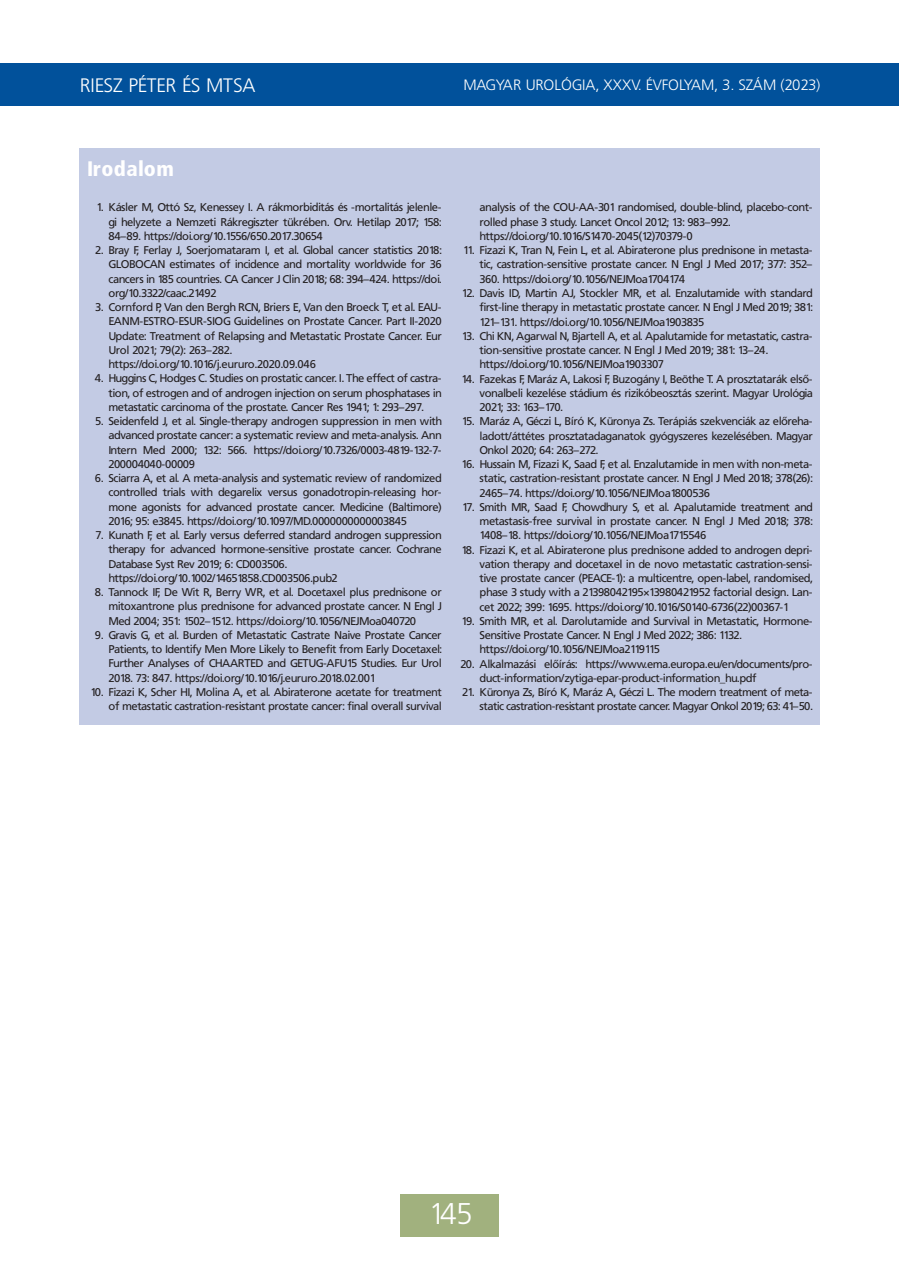
<style>
.page{position:relative;width:899px;height:1266px;background:#fff}
.page>*{position:absolute;margin:0;border:0;box-sizing:border-box;transform-origin:0 0}
.t1{font:30px "Frutiger Lt PFL";color:#fff}
.t2{font:21px "Frutiger Blk Cn PFL";letter-spacing:.03em;color:#fff}
.t3{font:19.5px "Frutiger Lt PFL";letter-spacing:.04em;color:#fff}
.t4{font:15px "Frutiger Lt PFL";letter-spacing:.04em;color:#fff}
.t5{font:11.25px/14.2px "Frutiger PFL";color:#231f20;text-align:justify}
</style>
<div class="page">
<div style="left:0;top:63px;width:899px;height:43px;background:#01519b"></div>
<div style="left:401px;top:1194px;width:98px;height:43px;background:#a1b17e"></div>
<div style="left:80px;top:148px;width:740px;height:577px;background:#c3cbe4"></div>
<h3 class="t3" style="left:80px;top:74px;width:177px">RIESZ PÉTER ÉS MTSA</h3>
<h3 class="t4" style="left:463px;top:77px;width:358px">MAGYAR UROLÓGIA, XXXV. ÉVFOLYAM, 3. SZÁM (2023)</h3>
<h2 class="t2" style="left:87px;top:156px;width:88px">Irodalom</h2>
<p class="t5" style="left:108px;top:200px;width:334px;text-indent:-12px">1. Kásler M, Ottó Sz, Kenessey I. A rákmorbiditás és -mortalitás jelenle&shy;gi helyzete a Nemzeti Rákregiszter tükrében. Orv. Hetilap 2017; 158:<br>84–89. https://doi.org/10.1556/650.2017.30654</p>
<p class="t5" style="left:108px;top:243px;width:334px;text-indent:-13px">2. Bray F, Ferlay J, Soerjomataram I, et al. Global cancer statistics 2018:<br>GLOBOCAN estimates of incidence and mortality worldwide for 36 cancers in 185 countries. CA Cancer J Clin 2018; 68: 394–424. https://doi. org/10.3322/caac.21492</p>
<p class="t5" style="left:108px;top:300px;width:334px;text-align:left;text-indent:-13px">3. Cornford P, Van den Bergh RCN, Briers E, Van den Broeck T, et al. EAU-EANM-ESTRO-ESUR-SIOG Guidelines on Prostate Cancer. Part II-2020<br>Update: Treatment of Relapsing and Metastatic Prostate Cancer. Eur Urol 2021; 79(2): 263–282. https://doi.org/10.1016/j.eururo.2020.09.046</p>
<p class="t5" style="left:108px;top:371px;width:334px;text-indent:-14px">4. Huggins C, Hodges C. Studies on prostatic cancer. I. The effect of castra&shy;tion, of estrogen and of androgen injection on serum phosphatases in metastatic carcinoma of the prostate. Cancer Res 1941; 1: 293–297.</p>
<p class="t5" style="left:108px;top:414px;width:334px;text-indent:-13px">5. Seidenfeld J, et al. Single-therapy androgen suppression in men with advanced prostate cancer: a systematic review and meta-analysis. Ann Intern Med 2000; 132: 566. https://doi.org/10.7326/0003-4819-132-7- 200004040-00009</p>
<p class="t5" style="left:108px;top:471px;width:334px;text-indent:-14px">6. Sciarra A, et al. A meta-analysis and systematic review of randomized controlled trials with degarelix versus gonadotropin-releasing hor&shy;mone agonists for advanced prostate cancer. Medicine (Baltimore)<br>2016; 95: e3845. https://doi.org/10.1097/MD.0000000000003845</p>
<p class="t5" style="left:108px;top:528px;width:334px;text-align:left;text-indent:-13px">7. Kunath F, et al. Early versus deferred standard androgen suppression therapy for advanced hormone-sensitive prostate cancer. Cochrane Database Syst Rev 2019; 6: CD003506. https://doi.org/10.1002/14651858.CD003506.pub2</p>
<p class="t5" style="left:108px;top:585px;width:334px;text-indent:-14px">8. Tannock IF, De Wit R, Berry WR, et al. Docetaxel plus prednisone or mitoxantrone plus prednisone for advanced prostate cancer. N Engl J Med 2004; 351: 1502–1512. https://doi.org/10.1056/NEJMoa040720</p>
<p class="t5" style="left:108px;top:628px;width:334px;text-indent:-14px">9. Gravis G, et al. Burden of Metastatic Castrate Naive Prostate Cancer Patients, to Identify Men More Likely to Benefit from Early Docetaxel:<br>Further Analyses of CHAARTED and GETUG-AFU15 Studies. Eur Urol 2018. 73: 847. https://doi.org/10.1016/j.eururo.2018.02.001</p>
<p class="t5" style="left:90px;top:685px;width:352px;text-align:right">10. Fizazi K, Scher HI, Molina A, et al. Abiraterone acetate for treatment of metastatic castration-resistant prostate cancer: final overall survival</p>
<p class="t5" style="left:479px;top:200px;width:334px;text-align:left">analysis of the COU-AA-301 randomised, double-blind, placebo-cont&shy;rolled phase 3 study. Lancet Oncol 2012; 13: 983–992. https://doi.org/10.1016/S1470-2045(12)70379-0</p>
<p class="t5" style="left:479px;top:243px;width:334px;text-indent:-17px">11. Fizazi K, Tran N, Fein L, et al. Abiraterone plus prednisone in metasta&shy;tic, castration-sensitive prostate cancer. N Engl J Med 2017; 377: 352– 360. https://doi.org/10.1056/NEJMoa1704174</p>
<p class="t5" style="left:479px;top:286px;width:334px;text-indent:-18px">12. Davis ID, Martin AJ, Stockler MR, et al. Enzalutamide with standard first-line therapy in metastatic prostate cancer. N Engl J Med 2019; 381:<br>121–131. https://doi.org/10.1056/NEJMoa1903835</p>
<p class="t5" style="left:479px;top:329px;width:334px;text-align:left;text-indent:-18px">13. Chi KN, Agarwal N, Bjartell A, et al. Apalutamide for metastatic, castra&shy;tion-sensitive prostate cancer. N Engl J Med 2019; 381: 13–24. https://doi.org/10.1056/NEJMoa1903307</p>
<p class="t5" style="left:479px;top:372px;width:334px;text-indent:-18px">14. Fazekas F, Maráz A, Lakosi F, Buzogány I, Beöthe T. A prosztatarák első&shy;vonalbeli kezelése stádium és rizikóbeosztás szerint. Magyar Urológia 2021; 33: 163–170.</p>
<p class="t5" style="left:479px;top:414px;width:334px;text-indent:-18px">15. Maráz A, Géczi L, Bíró K, Küronya Zs. Terápiás szekvenciák az előreha&shy;ladott/áttétes prosztatadaganatok gyógyszeres kezelésében. Magyar Onkol 2020; 64: 263–272.</p>
<p class="t5" style="left:479px;top:457px;width:334px;text-indent:-18px">16. Hussain M, Fizazi K, Saad F, et al. Enzalutamide in men with non-meta&shy;static, castration-resistant prostate cancer. N Engl J Med 2018; 378(26):<br>2465–74. https://doi.org/10.1056/NEJMoa1800536</p>
<p class="t5" style="left:479px;top:500px;width:334px;text-indent:-17px">17. Smith MR, Saad F, Chowdhury S, et al. Apalutamide treatment and metastasis-free survival in prostate cancer. N Engl J Med 2018; 378:<br>1408–18. https://doi.org/10.1056/NEJMoa1715546</p>
<p class="t5" style="left:479px;top:543px;width:334px;text-indent:-18px">18. Fizazi K, et al. Abiraterone plus prednisone added to androgen depri&shy;vation therapy and docetaxel in de novo metastatic castration-sensi&shy;tive prostate cancer (PEACE-1): a multicentre, open-label, randomised, phase 3 study with a 21398042195×13980421952 factorial design. Lan&shy;cet 2022; 399: 1695. https://doi.org/10.1016/S0140-6736(22)00367-1</p>
<p class="t5" style="left:479px;top:614px;width:334px;text-align:left;text-indent:-18px">19. Smith MR, et al. Darolutamide and Survival in Metastatic, Hormone-<br>Sensitive Prostate Cancer. N Engl J Med 2022; 386: 1132. https://doi.org/10.1056/NEJMoa2119115</p>
<p class="t5" style="left:479px;top:657px;width:334px;text-indent:-19px">20. Alkalmazási előírás: https://www.ema.europa.eu/en/documents/pro&shy;duct-information/zytiga-epar-product-information_hu.pdf</p>
<p class="t5" style="left:462px;top:685px;width:352px;text-align:right">21. Küronya Zs, Bíró K, Maráz A, Géczi L. The modern treatment of meta&shy;static castration-resistant prostate cancer. Magyar Onkol 2019; 63: 41–50.</p>
<h1 class="t1" style="left:429px;top:1197px;width:44px">145</h1>
</div>
